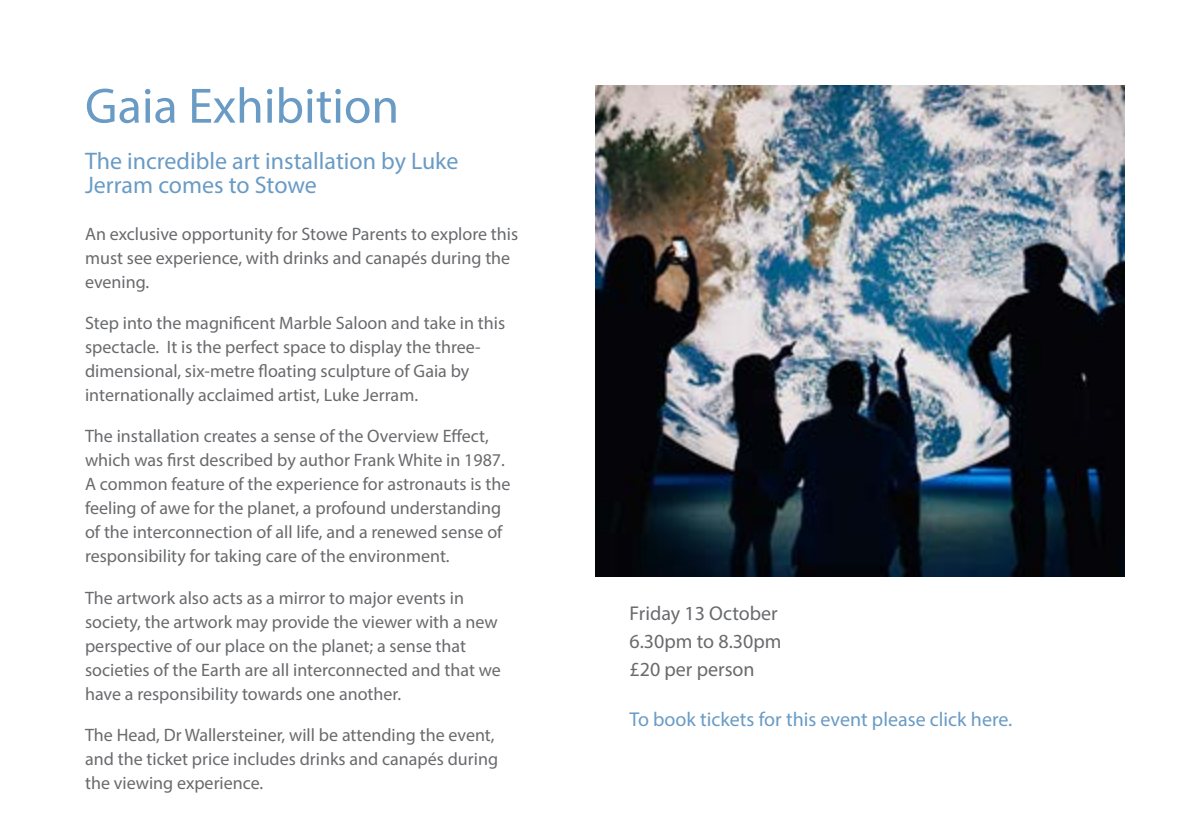
<style>
.page{position:relative;width:1191px;height:840px;background:#fff}
.page>*{position:absolute;margin:0;border:0;box-sizing:border-box;transform-origin:0 0}
.t1{font:50px "Myriad Pro";color:#699bc5}
.t2{font:24px/24px "Myriad Pro";color:#699bc5}
.t3{font:20px "Myriad Pro";color:#699bc5}
.t4{font:20px/28px "Myriad Pro";color:#696a6d}
.t5{font:18px/24px "Myriad Pro";color:#696a6d}
</style>
<div class="page">
<img style="left:595px;top:85px;width:529px;height:490px">
<h1 class="t1" style="left:85px;top:75px;width:315px">Gaia Exhibition</h1>
<h2 class="t2" style="left:85px;top:149px;width:375px">The incredible art installation by Luke<br>Jerram comes to Stowe</h2>
<p class="t5" style="left:85px;top:222px;width:435px">An exclusive opportunity for Stowe Parents to explore this must see experience, with drinks and canapés during the evening.</p>
<p class="t5" style="left:85px;top:311px;width:421px">Step into the magnificent Marble Saloon and take in this spectacle. It is the perfect space to display the three&shy;dimensional, six-metre floating sculpture of Gaia by internationally acclaimed artist, Luke Jerram.</p>
<p class="t5" style="left:85px;top:424px;width:427px">The installation creates a sense of the Overview Effect, which was first described by author Frank White in 1987.<br>A common feature of the experience for astronauts is the feeling of awe for the planet, a profound understanding of the interconnection of all life, and a renewed sense of responsibility for taking care of the environment.</p>
<p class="t5" style="left:85px;top:585px;width:417px">The artwork also acts as a mirror to major events in society, the artwork may provide the viewer with a new perspective of our place on the planet; a sense that societies of the Earth are all interconnected and that we have a responsibility towards one another.</p>
<p class="t5" style="left:85px;top:722px;width:414px">The Head, Dr Wallersteiner, will be attending the event, and the ticket price includes drinks and canapés during the viewing experience.</p>
<p class="t4" style="left:629px;top:598px;width:153px">Friday 13 October<br>6.30pm to 8.30pm £20 per person</p>
<p class="t3" style="left:629px;top:707px;width:384px">To book tickets for this event please click here.</p>
</div>
